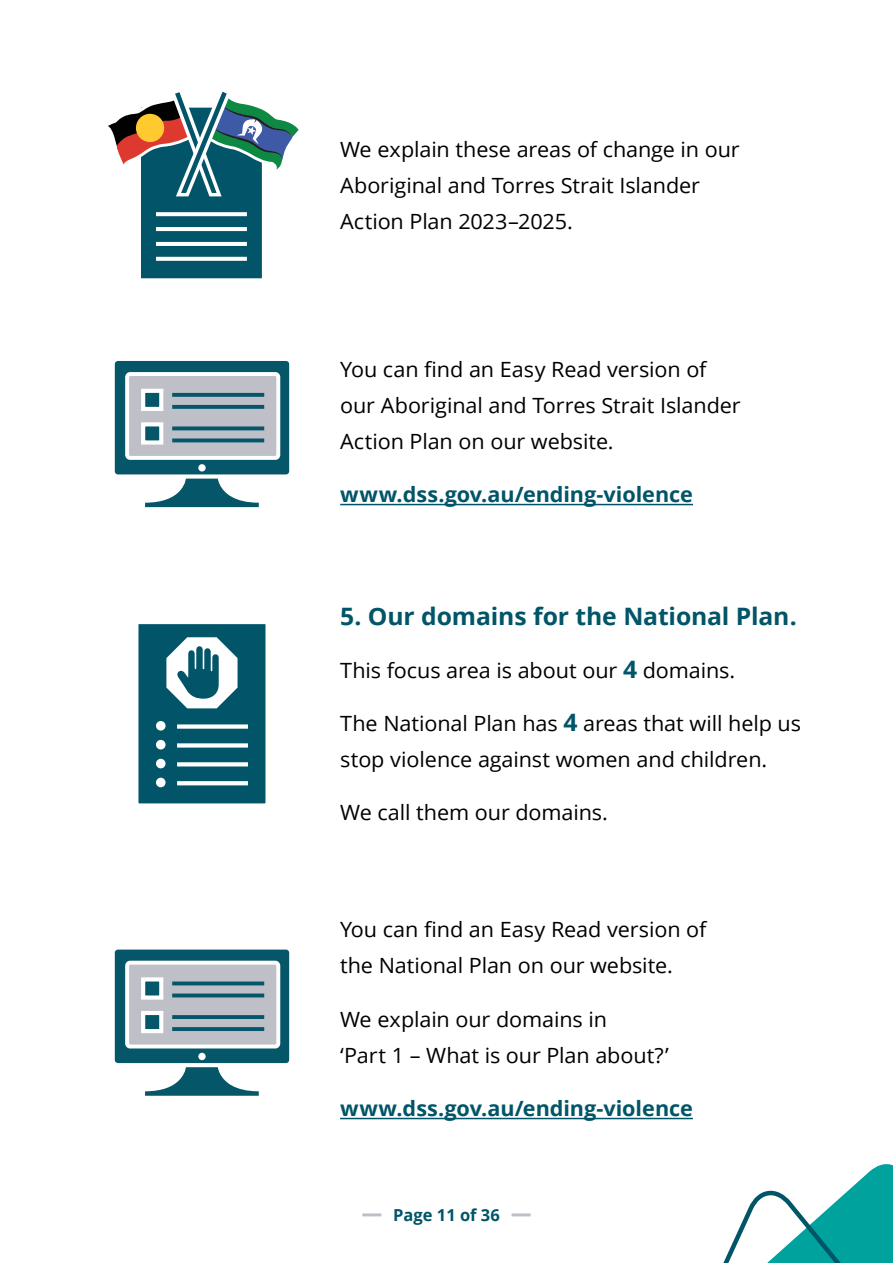
<style>
.page{position:relative;width:893px;height:1263px;background:#fff}
.page>*{position:absolute;margin:0;border:0;box-sizing:border-box;transform-origin:0 0}
.Emphasis{font:700 24px "Open Sans";letter-spacing:-.005em;color:#005568}
.Body{font:21px/36px "Open Sans";letter-spacing:-.005em;color:#000}
.t1{font:700 21px "Open Sans";color:#005568}
.t2{font:700 16.5px "Open Sans";color:#005568}
.s1{font-weight:700;font-size:24px;color:#005568}
</style>
<div class="page">
<hr style="left:512px;top:1213px;width:19px;height:3px;background:#bfbfc7">
<hr style="left:362px;top:1213px;width:19px;height:3px;background:#bfbfc7">
<svg style="left:723px;top:1164px;width:170px;height:99px"></svg>
<div style="left:139px;top:106px;width:125px;height:174px;background:#025569"></div>
<div style="left:137px;top:104px;width:129px;height:178px;border:4px solid #fff"></div>
<svg style="left:108px;top:91px;width:191px;height:182px"></svg>
<hr style="left:340px;top:504px;width:353px;height:1px;background:#005568">
<svg style="left:145px;top:479px;width:114px;height:28px"></svg>
<div style="left:113px;top:359px;width:178px;height:117px;background:#065669;border-radius:5px"></div>
<div style="left:111px;top:357px;width:182px;height:122px;border:4px solid #fff;border-radius:5px"></div>
<div style="left:198px;top:464px;width:8px;height:7px;background:#fff;border-radius:50%"></div>
<div style="left:127px;top:374px;width:151px;height:84px;background:#bfbfc7;border-radius:3px"></div>
<div style="left:125px;top:372px;width:155px;height:88px;border:4px solid #fff;border-radius:3px"></div>
<svg style="left:172px;top:393px;width:92px;height:4px"></svg>
<svg style="left:172px;top:405px;width:92px;height:4px"></svg>
<div style="left:143px;top:391px;width:18px;height:18px;background:#065669"></div>
<div style="left:141px;top:389px;width:22px;height:22px;border:4px solid #fff"></div>
<svg style="left:172px;top:426px;width:92px;height:4px"></svg>
<svg style="left:172px;top:438px;width:92px;height:4px"></svg>
<div style="left:143px;top:424px;width:18px;height:18px;background:#065669"></div>
<div style="left:141px;top:422px;width:22px;height:23px;border:4px solid #fff"></div>
<div style="left:136px;top:622px;width:132px;height:183px;background:#025569"></div>
<div style="left:134px;top:620px;width:136px;height:188px;border:4px solid #fff"></div>
<svg style="left:177px;top:743px;width:71px;height:4px"></svg>
<div style="left:156px;top:740px;width:10px;height:9px;background:#fff;border-radius:50%"></div>
<svg style="left:177px;top:762px;width:71px;height:4px"></svg>
<div style="left:156px;top:759px;width:10px;height:9px;background:#fff;border-radius:50%"></div>
<svg style="left:177px;top:781px;width:71px;height:4px"></svg>
<div style="left:156px;top:778px;width:10px;height:9px;background:#fff;border-radius:50%"></div>
<svg style="left:166px;top:637px;width:72px;height:71px"></svg>
<div style="left:177px;top:724px;width:71px;height:5px;background:#fff"></div>
<div style="left:156px;top:721px;width:10px;height:9px;background:#fff;border-radius:50%"></div>
<hr style="left:340px;top:1118px;width:353px;height:1px;background:#005568">
<svg style="left:145px;top:1067px;width:114px;height:29px"></svg>
<div style="left:113px;top:947px;width:178px;height:118px;background:#065669;border-radius:5px"></div>
<div style="left:111px;top:945px;width:182px;height:122px;border:4px solid #fff;border-radius:5px"></div>
<div style="left:198px;top:1053px;width:8px;height:7px;background:#fff;border-radius:50%"></div>
<div style="left:127px;top:963px;width:151px;height:83px;background:#bfbfc7;border-radius:3px"></div>
<div style="left:125px;top:961px;width:155px;height:87px;border:4px solid #fff;border-radius:3px"></div>
<svg style="left:172px;top:981px;width:92px;height:4px"></svg>
<svg style="left:172px;top:993px;width:92px;height:4px"></svg>
<div style="left:143px;top:979px;width:18px;height:18px;background:#065669"></div>
<div style="left:141px;top:977px;width:22px;height:22px;border:4px solid #fff"></div>
<svg style="left:172px;top:1015px;width:92px;height:4px"></svg>
<svg style="left:172px;top:1027px;width:92px;height:4px"></svg>
<div style="left:143px;top:1013px;width:18px;height:18px;background:#065669"></div>
<div style="left:141px;top:1011px;width:22px;height:22px;border:4px solid #fff"></div>
<p class="Body" style="left:340px;top:131px;width:401px">We explain these areas of change in our<br>Aboriginal and Torres Strait Islander<br>Action Plan 2023–2025.</p>
<p class="Body" style="left:340px;top:350px;width:402px">You can find an Easy Read version of our Aboriginal and Torres Strait Islander<br>Action Plan on our website.</p>
<p class="t1" style="left:340px;top:479px;width:354px">www.dss.gov.au/ending-violence</p>
<p class="Emphasis" style="left:340px;top:600px;width:458px">5. Our domains for the National Plan.</p>
<p class="Body" style="left:340px;top:652px;width:397px">This focus area is about our <span class="s1">4</span> domains.</p>
<p class="Body" style="left:340px;top:705px;width:462px">The National Plan has <span class="s1">4</span> areas that will help us stop violence against women and children.</p>
<p class="Body" style="left:340px;top:794px;width:269px">We call them our domains.</p>
<p class="Body" style="left:340px;top:911px;width:368px">You can find an Easy Read version of the National Plan on our website.</p>
<p class="Body" style="left:340px;top:1000px;width:330px">We explain our domains in<br>‘Part 1 – What is our Plan about?’</p>
<p class="t1" style="left:340px;top:1093px;width:354px">www.dss.gov.au/ending-violence</p>
<p class="t2" style="left:393px;top:1203px;width:108px">Page 11 of 36</p>
</div>
